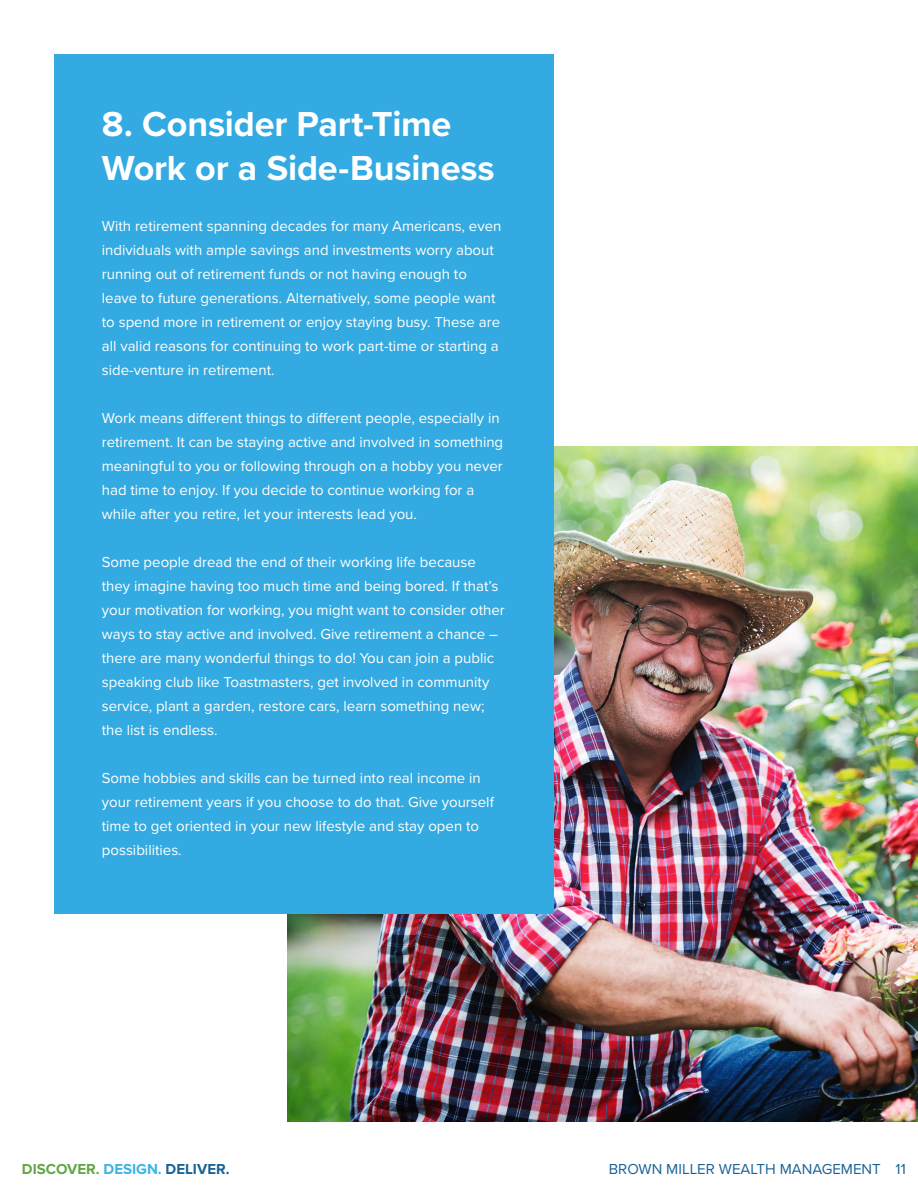
<style>
.page{position:relative;width:918px;height:1188px;background:#fff}
.page>*{position:absolute;margin:0;border:0;box-sizing:border-box;transform-origin:0 0}
.t1{font:700 36px/43.2px "Proxima Nova";letter-spacing:-.005em;color:#fff}
.t2{font:15px/24px "Proxima Nova";color:#fff}
.t3{font:15px "Proxima Nova";color:#196394}
.t4{font:700 15px "Proxima Nova";color:#61a744}
.s1{color:#3cb4e5}
.s2{color:#196394}
</style>
<div class="page">
<img style="left:287px;top:446px;width:631px;height:675px">
<div style="left:54px;top:54px;width:500px;height:860px;background:#33aae1"></div>
<p class="t1" style="left:102px;top:102px;width:394px">8. Consider Part-Time<br>Work or a Side-Business</p>
<p class="t2" style="left:102px;top:213px;width:401px">With retirement spanning decades for many Americans, even individuals with ample savings and investments worry about running out of retirement funds or not having enough to leave to future generations. Alternatively, some people want to spend more in retirement or enjoy staying busy. These are all valid reasons for continuing to work part-time or starting a side-venture in retirement.</p>
<p class="t2" style="left:102px;top:405px;width:403px">Work means different things to different people, especially in retirement. It can be staying active and involved in something meaningful to you or following through on a hobby you never had time to enjoy. If you decide to continue working for a while after you retire, let your interests lead you.</p>
<p class="t2" style="left:102px;top:549px;width:404px">Some people dread the end of their working life because they imagine having too much time and being bored. If that’s your motivation for working, you might want to consider other ways to stay active and involved. Give retirement a chance – there are many wonderful things to do! You can join a public speaking club like Toastmasters, get involved in community service, plant a garden, restore cars, learn something new; the list is endless.</p>
<p class="t2" style="left:102px;top:765px;width:394px">Some hobbies and skills can be turned into real income in your retirement years if you choose to do that. Give yourself time to get oriented in your new lifestyle and stay open to possibilities.</p>
<p class="t4" style="left:22px;top:1158px;width:209px">DISCOVER. <span class="s1">DESIGN.</span> <span class="s2">DELIVER.</span></p>
<p class="t3" style="left:609px;top:1158px;width:298px">BROWN MILLER WEALTH MANAGEMENT 11</p>
</div>
